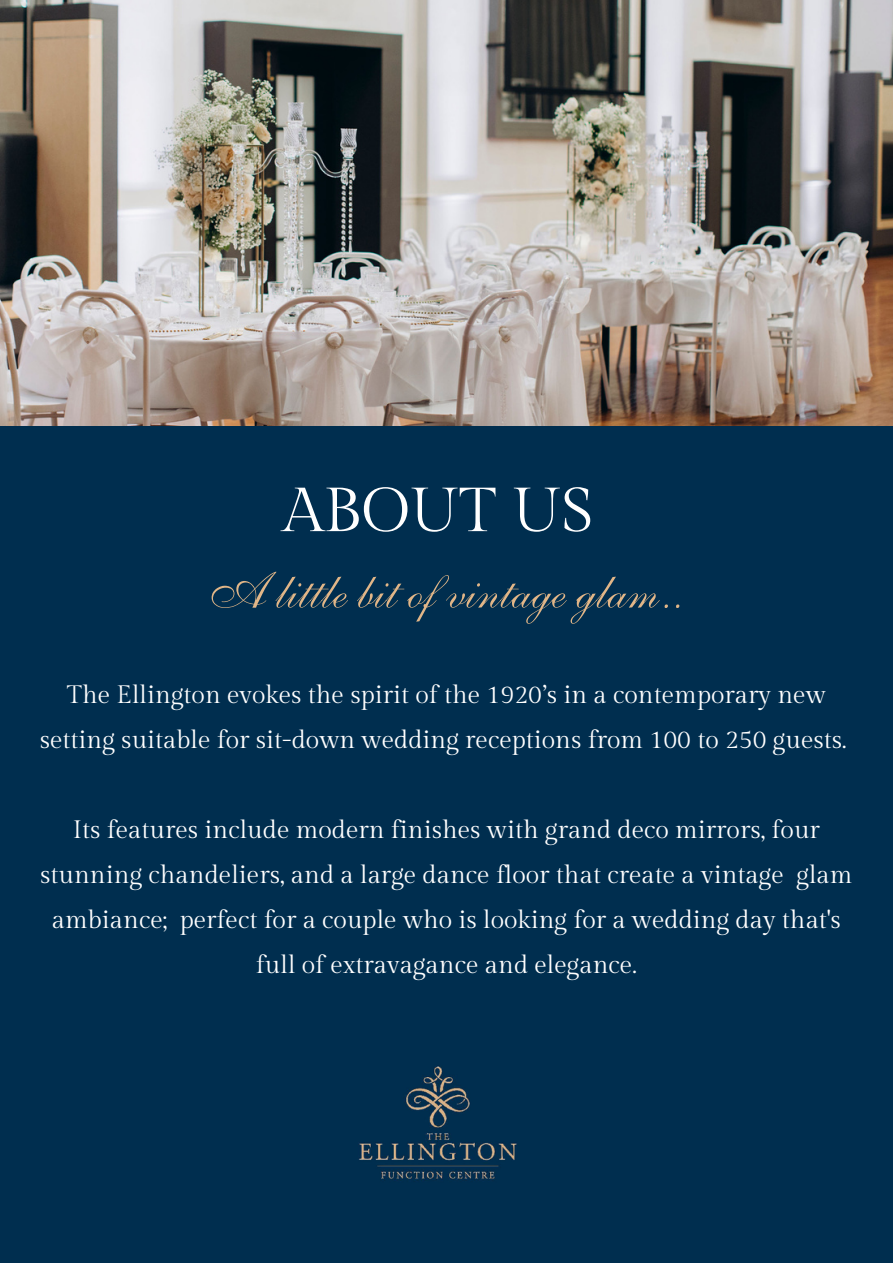
<style>
.page{position:relative;width:893px;height:1264px;background:#fff}
.page>*{position:absolute;margin:0;border:0;box-sizing:border-box;transform-origin:0 0}
.t1{font:62.1px "Gilda Display";color:#fff}
.t2{font:51.45px "Anastasia Script";color:#e1b688}
.t3{font:25.2px/45px "Gilda Display";color:#fff;text-align:center}
</style>
<div class="page">
<div style="left:0;top:0;width:892px;height:1262px;background:#002e4f"></div>
<img style="left:0;top:0;width:892px;height:425px">
<img style="left:359px;top:1066px;width:158px;height:115px">
<p class="t1" style="left:283px;top:475px;width:312px">ABOUT US</p>
<p class="t2" style="left:203px;top:576px;width:472px">A little bit ofvintage glam..</p>
<p class="t3" style="left:40px;top:673px;width:808px">The Ellington evokes the spirit of the 1920’s in a contemporary new setting suitable for sit-down wedding receptions from 100 to 250 guests.</p>
<p class="t3" style="left:40px;top:808px;width:813px">Its features include modern finishes with grand deco mirrors, four stunning chandeliers, and a large dance floor that create a vintage glam ambiance; perfect for a couple who is looking for a wedding day that's full of extravagance and elegance.</p>
</div>
